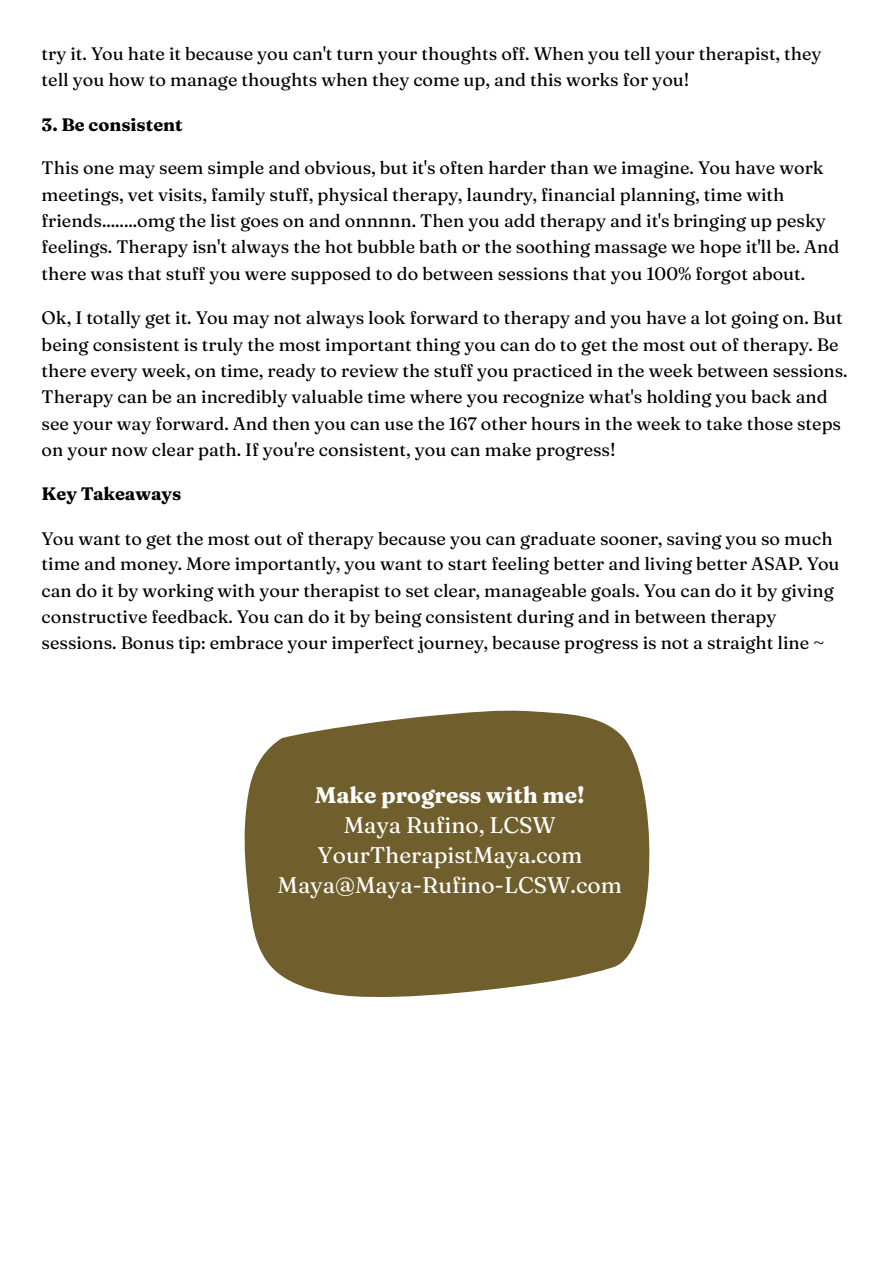
<style>
.page{position:relative;width:894px;height:1263px;background:#fff}
.page>*{position:absolute;margin:0;border:0;box-sizing:border-box;transform-origin:0 0}
.t1{font:22.5px "Fraunces 9 pt";color:#fff}
.t2{font:700 22.5px "Fraunces 9 pt";color:#fff}
.t3{font:18px/26.4px "Fraunces 9 pt";color:#000}
.t4{font:700 18px "Fraunces 9 pt";color:#000}
</style>
<div class="page">
<svg style="left:244px;top:710px;width:405px;height:287px;background:#817245"></svg>
<p class="t3" style="left:42px;top:40px;width:781px;line-height:25.8px">try it. You hate it because you can't turn your thoughts off. When you tell your therapist, they tell you how to manage thoughts when they come up, and this works for you!</p>
<h2 class="t4" style="left:42px;top:113px;width:142px">3. Be consistent</h2>
<p class="t3" style="left:42px;top:155px;width:799px">This one may seem simple and obvious, but it's often harder than we imagine. You have work meetings, vet visits, family stuff, physical therapy, laundry, financial planning, time with friends........omg the list goes on and onnnnn. Then you add therapy and it's bringing up pesky feelings. Therapy isn't always the hot bubble bath or the soothing massage we hope it'll be. And there was that stuff you were supposed to do between sessions that you 100% forgot about.</p>
<p class="t3" style="left:42px;top:304px;width:807px">Ok, I totally get it. You may not always look forward to therapy and you have a lot going on. But being consistent is truly the most important thing you can do to get the most out of therapy. Be there every week, on time, ready to review the stuff you practiced in the week between sessions.<br>Therapy can be an incredibly valuable time where you recognize what's holding you back and see your way forward. And then you can use the 167 other hours in the week to take those steps on your now clear path. If you're consistent, you can make progress!</p>
<h2 class="t4" style="left:42px;top:482px;width:141px">Key Takeaways</h2>
<p class="t3" style="left:42px;top:525px;width:799px">You want to get the most out of therapy because you can graduate sooner, saving you so much time and money. More importantly, you want to start feeling better and living better ASAP. You can do it by working with your therapist to set clear, manageable goals. You can do it by giving constructive feedback. You can do it by being consistent during and in between therapy sessions. Bonus tip: embrace your imperfect journey, because progress is not a straight line ~</p>
<p class="t2" style="left:315px;top:780px;width:271px">Make progress with me!</p>
<p class="t1" style="left:343px;top:811px;width:214px">Maya Rufino, LCSW</p>
<p class="t1" style="left:317px;top:841px;width:266px">YourTherapistMaya.com</p>
<p class="t1" style="left:277px;top:871px;width:346px">Maya@Maya-Rufino-LCSW.com</p>
</div>
